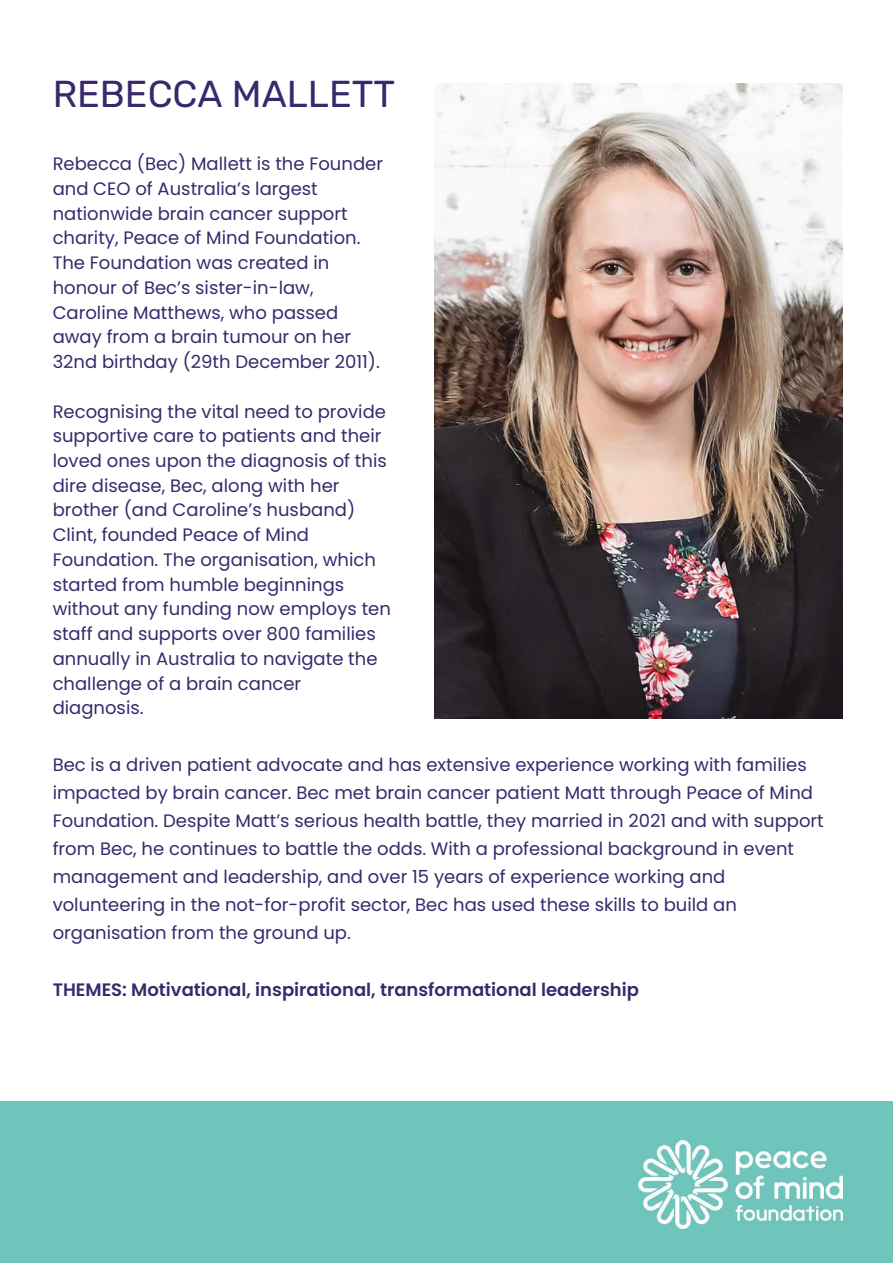
<style>
.page{position:relative;width:893px;height:1264px;background:#fff}
.page>*{position:absolute;margin:0;border:0;box-sizing:border-box;transform-origin:0 0}
.t1{font:37.5px "Rubik";color:#39296c}
.t2{font:18px/24.8px "Poppins";color:#39296c}
.t3{font:600 18px "Poppins";color:#39296c}
</style>
<div class="page">
<div style="left:0;top:1101px;width:892px;height:161px;background:#6fc4bb"></div>
<img style="left:435px;top:83px;width:407px;height:635px">
<img style="left:638px;top:1140px;width:204px;height:88px">
<h1 class="t1" style="left:53px;top:72px;width:344px">REBECCA MALLETT</h1>
<p class="t2" style="left:53px;top:151px;width:332px">Rebecca (Bec) Mallett is the Founder and CEO of Australia’s largest nationwide brain cancer support charity, Peace of Mind Foundation.<br>The Foundation was created in honour of Bec’s sister-in-law,<br>Caroline Matthews, who passed away from a brain tumour on her<br>32nd birthday (29th December 2011).</p>
<p class="t2" style="left:53px;top:399px;width:340px">Recognising the vital need to provide supportive care to patients and their loved ones upon the diagnosis of this dire disease, Bec, along with her brother (and Caroline’s husband)<br>Clint, founded Peace of Mind<br>Foundation. The organisation, which started from humble beginnings without any funding now employs ten staff and supports over 800 families annually in Australia to navigate the challenge of a brain cancer diagnosis.</p>
<p class="t2" style="left:53px;top:750px;width:772px;line-height:28px">Bec is a driven patient advocate and has extensive experience working with families impacted by brain cancer. Bec met brain cancer patient Matt through Peace of Mind Foundation. Despite Matt’s serious health battle, they married in 2021 and with support from Bec, he continues to battle the odds. With a professional background in event management and leadership, and over 15 years of experience working and volunteering in the not-for-profit sector, Bec has used these skills to build an organisation from the ground up.</p>
<p class="t3" style="left:53px;top:976px;width:587px">THEMES: Motivational, inspirational, transformational leadership</p>
</div>
